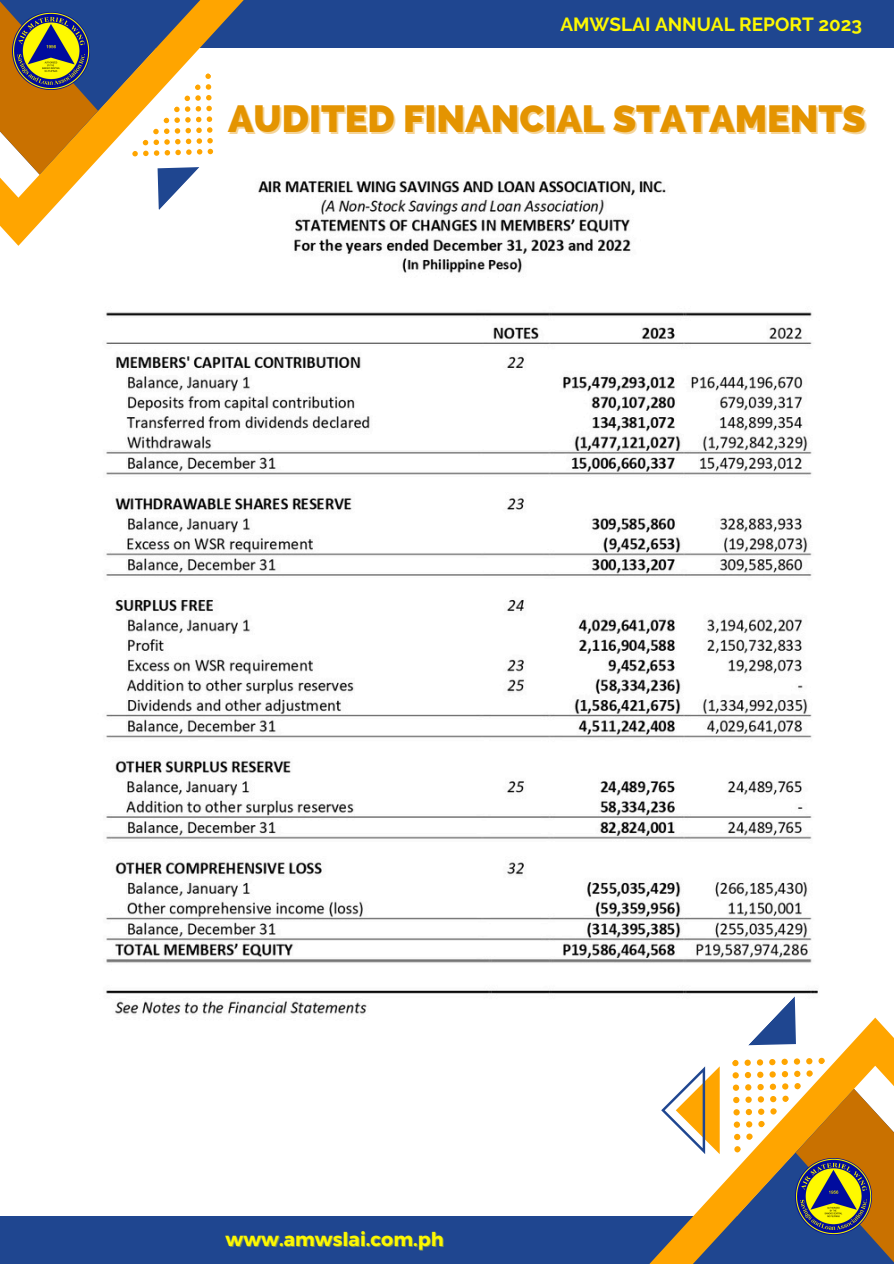
<style>
.page{position:relative;width:894px;height:1264px;background:#fff}
.page>*{position:absolute;margin:0;border:0;box-sizing:border-box;transform-origin:0 0}
.t1{font:800 37.95px "Raleway";color:#e49401}
.t2{font:700 19.05px "Montserrat";color:#fdf801}
.t3{font:700 18.9px "Raleway";color:#fdf801}
</style>
<div class="page">
<div style="left:0;top:0;width:893px;height:47px;background:#1f4690"></div>
<img style="left:106px;top:181px;width:712px;height:834px">
<svg style="left:0;top:0;width:276px;height:246px"></svg>
<svg style="left:0;top:0;width:233px;height:210px"></svg>
<img style="left:13px;top:13px;width:76px;height:76px">
<div style="left:0;top:1216px;width:893px;height:47px;background:#1f4690"></div>
<svg style="left:660px;top:996px;width:233px;height:267px"></svg>
<img style="left:795px;top:1158px;width:76px;height:76px">
<p class="t3" style="left:560px;top:13px;width:303px">AMWSLAI ANNUAL REPORT 2023</p>
<p class="t1" style="left:228px;top:96px;width:639px">AUDITED FINANCIAL STATAMENTS</p>
<p class="t2" style="left:225px;top:1226px;width:219px">www.amwslai.com.ph</p>
</div>
